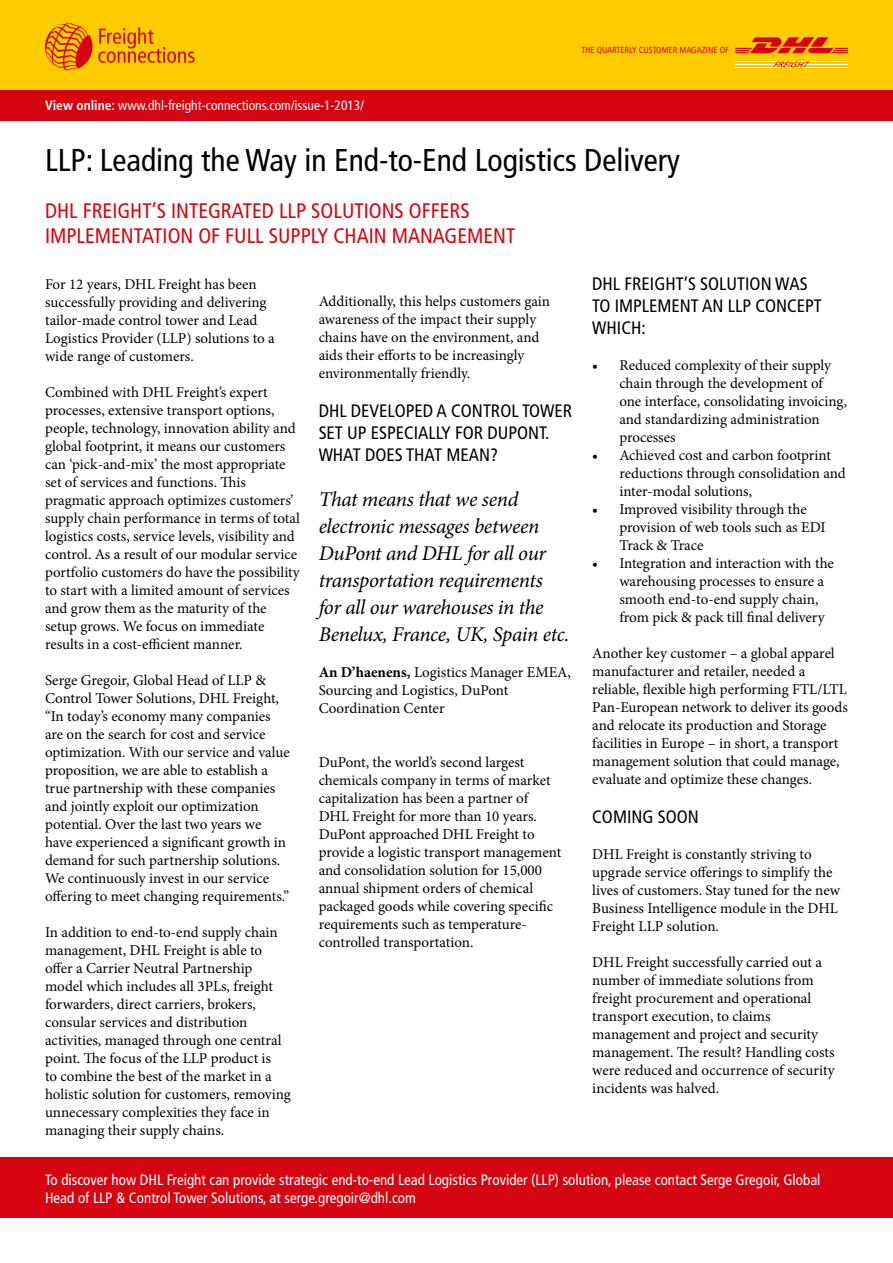
<style>
.page{position:relative;width:893px;height:1263px;background:#fff}
.page>*{position:absolute;margin:0;border:0;box-sizing:border-box;transform-origin:0 0}
.t1{font:condensed 31.5px "Frutiger LT Std";color:#000}
.t2{font:italic 21px/27px "Minion Pro";letter-spacing:-.02em;color:#000}
.t3{font:condensed 21px/25.2px "Frutiger LT Std";color:#d40511}
.t4{font:condensed 18px/21.6px "Frutiger LT Std";color:#000}
.t5{font:15px/18px "Minion Pro";letter-spacing:-.005em;color:#000}
.t6{font:condensed 15px/18px "Frutiger LT Std";color:#fff}
.t7{font:condensed 13.5px "Frutiger LT Std";color:#fff}
.t8{font:condensed 8.85px "Frutiger LT Std";color:#d40511}
.s1{font-weight:700}
</style>
<div class="page">
<div style="left:0;top:0;width:893px;height:90px;background:#fc0"></div>
<svg style="left:98px;top:27px;width:97px;height:36px"></svg>
<svg style="left:46px;top:23px;width:45px;height:48px"></svg>
<hr style="left:735px;top:62px;width:113px;height:1px;background:#fff">
<hr style="left:735px;top:64px;width:113px;height:1px;background:#fff">
<hr style="left:735px;top:67px;width:113px;height:1px;background:#fff">
<svg style="left:773px;top:61px;width:37px;height:6px"></svg>
<svg style="left:735px;top:37px;width:113px;height:16px"></svg>
<div style="left:0;top:90px;width:893px;height:30px;background:#d40511"></div>
<div style="left:0;top:1158px;width:893px;height:60px;background:#d40511"></div>
<p class="t7" style="left:45px;top:97px;width:320px"><span class="s1">View online:</span> www.dhl-freight-connections.com/issue-1-2013/</p>
<p class="t8" style="left:581px;top:45px;width:149px">The Quarterly Customer Magazine of</p>
<h1 class="t1" style="left:45px;top:142px;width:636px">LLP: Leading the Way in End-to-End Logistics Delivery</h1>
<h2 class="t3" style="left:45px;top:199px;width:469px">DHL Freight’s Integrated LLP Solutions Offers<br>Implementation of Full Supply Chain Management</h2>
<p class="t5" style="left:45px;top:275px;width:231px">For 12 years, DHL Freight has been successfully providing and delivering tailor-made control tower and Lead Logistics Provider (LLP) solutions to a wide range of customers.</p>
<p class="t5" style="left:45px;top:383px;width:256px">Combined with DHL Freight’s expert processes, extensive transport options, people, technology, innovation ability and global footprint, it means our customers can ‘pick-and-mix’ the most appropriate set of services and functions. This pragmatic approach optimizes customers’ supply chain performance in terms of total logistics costs, service levels, visibility and control. As a result of our modular service portfolio customers do have the possibility to start with a limited amount of services and grow them as the maturity of the setup grows. We focus on immediate results in a cost-efficient manner.</p>
<p class="t5" style="left:45px;top:671px;width:246px">Serge Gregoir, Global Head of LLP &amp; Control Tower Solutions, DHL Freight, “In today’s economy many companies are on the search for cost and service optimization. With our service and value proposition, we are able to establish a true partnership with these companies and jointly exploit our optimization potential. Over the last two years we have experienced a significant growth in demand for such partnership solutions.<br>We continuously invest in our service offering to meet changing requirements.”</p>
<p class="t5" style="left:45px;top:923px;width:247px">In addition to end-to-end supply chain management, DHL Freight is able to offer a Carrier Neutral Partnership model which includes all 3PLs, freight forwarders, direct carriers, brokers, consular services and distribution activities, managed through one central point. The focus of the LLP product is<br>to combine the best of the market in a holistic solution for customers, removing unnecessary complexities they face in managing their supply chains.</p>
<p class="t5" style="left:319px;top:292px;width:233px">Additionally, this helps customers gain awareness of the impact their supply chains have on the environment, and aids their efforts to be increasingly environmentally friendly.</p>
<p class="t4" style="left:319px;top:401px;width:255px">DHL developed a control tower set up especially for DuPont.<br>What does that mean?</p>
<h2 class="t2" style="left:319px;top:485px;width:252px">That means that we send electronic messages between<br>DuPont and DHL for all our transportation requirements for all our warehouses in the<br>Benelux, France, UK, Spain etc.</h2>
<p class="t5" style="left:319px;top:663px;width:254px"><span class="s1">An D’haenens,</span> Logistics Manager EMEA,<br>Sourcing and Logistics, DuPont<br>Coordination Center</p>
<p class="t5" style="left:319px;top:753px;width:244px">DuPont, the world’s second largest chemicals company in terms of market capitalization has been a partner of DHL Freight for more than 10 years.<br>DuPont approached DHL Freight to provide a logistic transport management and consolidation solution for 15,000 annual shipment orders of chemical packaged goods while covering specific requirements such as temperature&shy;controlled transportation.</p>
<p class="t4" style="left:592px;top:273px;width:228px">DHL Freight’s solution was to implement an LLP concept which:</p>
<p class="t5" style="left:619px;top:356px;width:229px;text-indent:-27px">• Reduced complexity of their supply chain through the development of one interface, consolidating invoicing, and standardizing administration processes</p>
<p class="t5" style="left:619px;top:446px;width:228px;text-indent:-27px">• Achieved cost and carbon footprint reductions through consolidation and inter-modal solutions,</p>
<p class="t5" style="left:619px;top:500px;width:208px;text-indent:-27px">• Improved visibility through the provision of web tools such as EDI<br>Track &amp; Trace</p>
<p class="t5" style="left:619px;top:554px;width:216px;text-indent:-27px">• Integration and interaction with the warehousing processes to ensure a smooth end-to-end supply chain, from pick &amp; pack till final delivery</p>
<p class="t5" style="left:592px;top:644px;width:257px">Another key customer – a global apparel manufacturer and retailer, needed a reliable, flexible high performing FTL/LTL Pan-European network to deliver its goods and relocate its production and Storage facilities in Europe – in short, a transport management solution that could manage, evaluate and optimize these changes.</p>
<p class="t4" style="left:592px;top:806px;width:108px">Coming Soon</p>
<p class="t5" style="left:592px;top:845px;width:249px">DHL Freight is constantly striving to upgrade service offerings to simplify the lives of customers. Stay tuned for the new Business Intelligence module in the DHL Freight LLP solution.</p>
<p class="t5" style="left:592px;top:953px;width:244px">DHL Freight successfully carried out a number of immediate solutions from freight procurement and operational transport execution, to claims management and project and security management. The result? Handling costs were reduced and occurrence of security incidents was halved.</p>
<p class="t6" style="left:45px;top:1171px;width:777px">To discover how DHL Freight can provide strategic end-to-end Lead Logistics Provider (LLP) solution, please contact Serge Gregoir, Global<br>Head of LLP &amp; Control Tower Solutions, at serge.gregoir@dhl.com</p>
</div>
